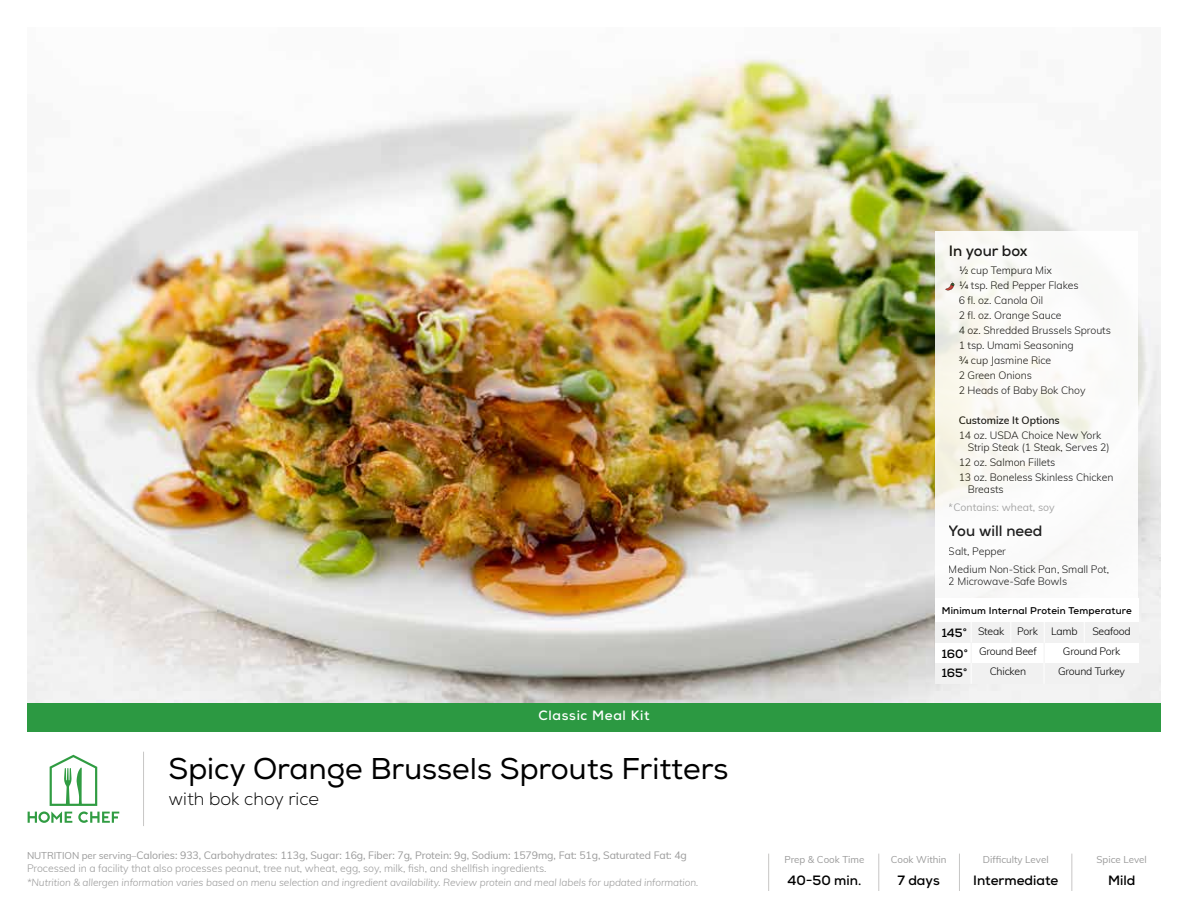
<style>
.page{position:relative;width:1188px;height:918px;background:#fff}
.page>*{position:absolute;margin:0;border:0;box-sizing:border-box;transform-origin:0 0}
.t1{font:30px "Nexa";color:#000}
.t2{font:300 18px "Nexa";color:#000}
.t3{font:700 15px "Nexa";color:#000}
.t4{font:700 13.5px "Nexa";color:#000}
.t5{font:700 13.5px "Nexa";letter-spacing:.05em;color:#fff}
.t6{font:700 12px/20px "Nexa";color:#000;text-align:justify}
.t7{font:300 10.5px/15px "Muli";letter-spacing:-.005em;color:#000}
.t8{font:300 10.5px/13.5px "Muli";letter-spacing:-.005em;color:#9a9a9a}
.t9{font:10.5px "Muli";color:#9a9a9a}
.t10{font:600 10.5px "Muli";letter-spacing:-.005em;color:#000}
.t11{font:italic 300 10.2px "Muli";letter-spacing:-.005em;color:#9a9a9a}
.t12{font:9.75px "Muli";color:#9a9a9a}
.t13{font:700 9.75px "Nexa";letter-spacing:.02em;color:#000}
.s1{font-weight:400;font-size:9.75px}
.s2{font-weight:400}
</style>
<div class="page">
<img style="left:27px;top:58px;width:1134px;height:645px">
<hr style="left:143px;top:752px;width:1px;height:74px;background:#c7c6c5">
<hr style="left:878px;top:854px;width:1px;height:37px;background:#c7c6c5">
<hr style="left:768px;top:854px;width:1px;height:37px;background:#c7c6c5">
<hr style="left:959px;top:854px;width:1px;height:37px;background:#c7c6c5">
<hr style="left:1071px;top:854px;width:1px;height:37px;background:#c7c6c5">
<svg style="left:28px;top:755px;width:91px;height:68px"></svg>
<div style="left:935px;top:232px;width:203px;height:367px;background:#fff"></div>
<svg style="left:945px;top:281px;width:9px;height:9px"></svg>
<div style="left:935px;top:599px;width:203px;height:85px;background:#fff"></div>
<div style="left:935px;top:663px;width:203px;height:21px;background:#f1f1f1"></div>
<div style="left:935px;top:622px;width:203px;height:21px;background:#f1f1f1"></div>
<div style="left:27px;top:703px;width:1134px;height:28px;background:#2c9942"></div>
<p class="t5" style="left:538px;top:707px;width:113px">Classic Meal Kit</p>
<h1 class="t1" style="left:168px;top:751px;width:562px">Spicy Orange Brussels Sprouts Fritters</h1>
<h2 class="t2" style="left:168px;top:788px;width:152px">with bok choy rice</h2>
<p class="t8" style="left:27px;top:848px;width:661px"><span class="s1">NUTRITION per serving–</span><span class="s2">Calories: 933, Carbohydrates: 113g, Sugar: 16g, Fiber: 7g, Protein: 9g, Sodium: 1579mg, Fat: 51g, Saturated Fat: 4g<br></span>Processed in a facility that also processes peanut, tree nut, wheat, egg, soy, milk, fish, and shellfish ingredients.</p>
<p class="t11" style="left:27px;top:875px;width:673px">*Nutrition &amp; allergen information varies based on menu selection and ingredient availability. Review protein and meal labels for updated information.</p>
<h3 class="t3" style="left:949px;top:241px;width:80px">In your box</h3>
<p class="t7" style="left:959px;top:263px;width:154px">½ cup Tempura Mix<br>¼ tsp. Red Pepper Flakes<br>6 fl. oz. Canola Oil<br>2 fl. oz. Orange Sauce<br>4 oz. Shredded Brussels Sprouts<br>1 tsp. Umami Seasoning<br>¾ cup Jasmine Rice<br>2 Green Onions<br>2 Heads of Baby Bok Choy</p>
<p class="t10" style="left:959px;top:413px;width:103px">Customize It Options</p>
<p class="t7" style="left:968px;top:429px;width:144px;line-height:12px;text-indent:-9px">14 oz. USDA Choice New York<br>Strip Steak (1 Steak, Serves 2)</p>
<p class="t7" style="left:959px;top:455px;width:156px">12 oz. Salmon Fillets<br>13 oz. Boneless Skinless Chicken</p>
<p class="t7" style="left:968px;top:482px;width:38px">Breasts</p>
<p class="t9" style="left:949px;top:500px;width:107px">*Contains: wheat, soy</p>
<h3 class="t3" style="left:949px;top:521px;width:95px">You will need</h3>
<p class="t7" style="left:949px;top:541px;width:162px;line-height:18.8px">Salt, Pepper<br>Medium Non-Stick Pan, Small Pot,</p>
<p class="t7" style="left:949px;top:574px;width:120px">2 Microwave-Safe Bowls</p>
<p class="t13" style="left:942px;top:604px;width:192px">Minimum Internal Protein Temperature</p>
<p class="t7" style="left:978px;top:623px;width:28px">Steak</p>
<p class="t7" style="left:1051px;top:623px;width:28px">Lamb</p>
<p class="t7" style="left:1092px;top:623px;width:40px">Seafood</p>
<p class="t7" style="left:1058px;top:664px;width:68px">Ground Turkey</p>
<p class="t7" style="left:1017px;top:623px;width:22px">Pork</p>
<p class="t7" style="left:990px;top:664px;width:38px">Chicken</p>
<p class="t6" style="left:942px;top:623px;width:28px">145° 160° 165°</p>
<p class="t7" style="left:979px;top:643px;width:59px">Ground Beef</p>
<p class="t7" style="left:1063px;top:643px;width:59px">Ground Pork</p>
<p class="t12" style="left:784px;top:853px;width:82px">Prep &amp; Cook Time</p>
<p class="t12" style="left:891px;top:853px;width:57px">Cook Within</p>
<p class="t12" style="left:983px;top:853px;width:67px">Difficulty Level</p>
<p class="t12" style="left:1097px;top:853px;width:52px">Spice Level</p>
<p class="t4" style="left:787px;top:872px;width:75px">40-50 min.</p>
<p class="t4" style="left:897px;top:871px;width:44px">7 days</p>
<p class="t4" style="left:973px;top:872px;width:87px">Intermediate</p>
<p class="t4" style="left:1108px;top:872px;width:29px">Mild</p>
</div>
